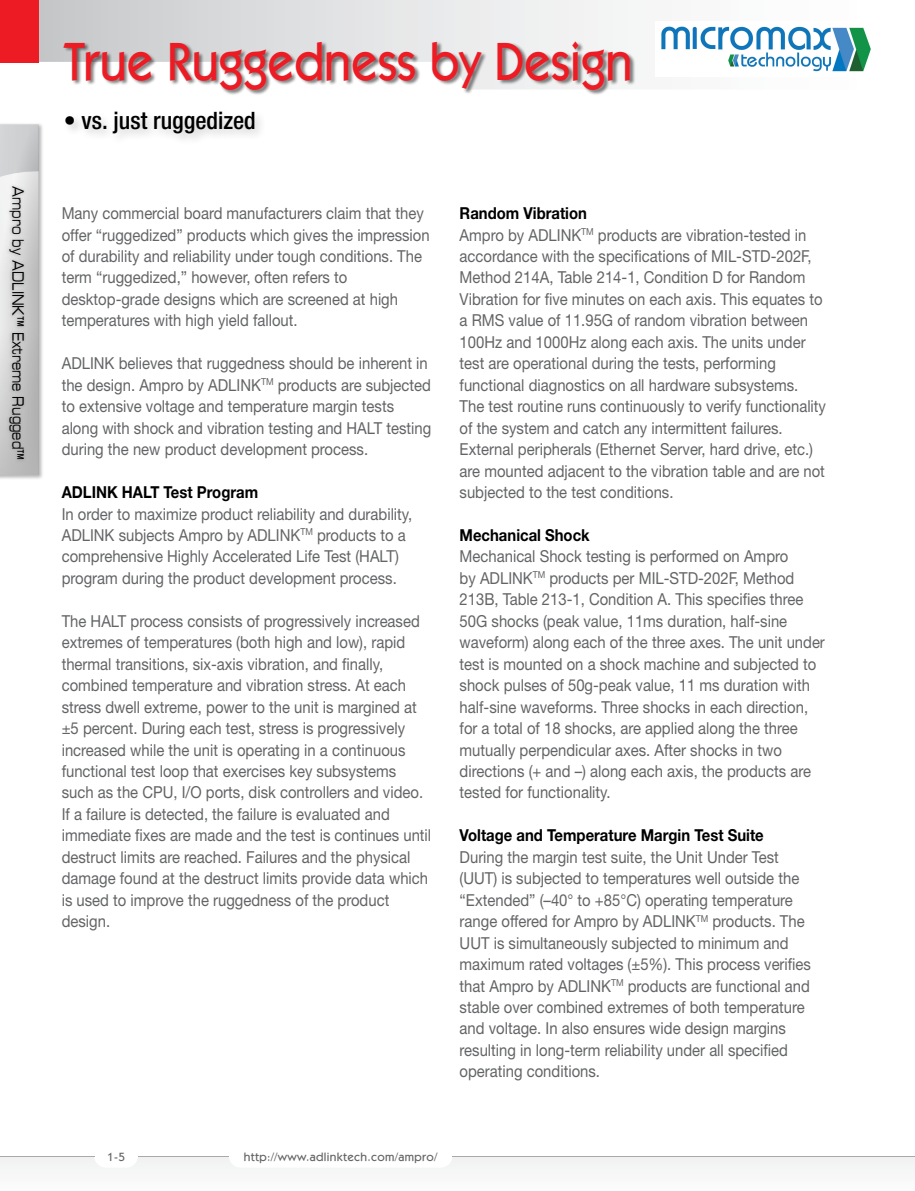
<style>
.page{position:relative;width:915px;height:1191px;background:#fff}
.page>*{position:absolute;margin:0;border:0;box-sizing:border-box;transform-origin:0 0}
.t1{font:500 54px "ITC Kabel Std";color:#ed1b23;scale:.9 1}
.t2{font:500 condensed 24px "Helvetica Neue LT Std";color:#000}
.t3{font:16.5px/21.5px "Helvetica Neue LT Std";color:#636466;scale:.9 1}
.t4{font:700 16.5px "Helvetica Neue LT Std";color:#000;scale:.9 1}
.t5{font:15.75px "Eurostile LT Std Ex 2";color:#000;scale:.68 1}
.t6{font:500 12px "ITC Kabel Std";letter-spacing:.025em;color:#636466}
.s1{font-weight:700;color:#000}
</style>
<div class="page">
<svg style="left:0;top:0;width:628px;height:63px"></svg>
<div style="left:0;top:122px;width:46px;height:360px;background:#000;opacity:.5"></div>
<svg style="left:0;top:125px;width:39px;height:350px;background:#d6d7d8"></svg>
<div style="left:5px;top:184px;width:35px;height:349px;background:#939597;opacity:.75"></div>
<hr style="left:0;top:1155px;width:94px;height:1px;background:#a7a9ac">
<hr style="left:138px;top:1155px;width:91px;height:1px;background:#a7a9ac">
<hr style="left:452px;top:1155px;width:462px;height:1px;background:#a7a9ac">
<div style="left:0;top:0;width:39px;height:62px;background:#ed1b23"></div>
<svg style="left:0;top:1156px;width:915px;height:13px"></svg>
<div style="left:63px;top:42px;width:787px;height:88px;background:#000;opacity:.5"></div>
<div style="left:62px;top:108px;width:548px;height:50px;background:#000;opacity:.2"></div>
<img style="left:655px;top:26px;width:216px;height:51px">
<p class="t5" style="left:29px;top:186px;width:404px;rotate:90deg">Ampro by ADLINK™ Extreme Rugged™</p>
<h1 class="t1" style="left:64px;top:29px;width:633px">True Ruggedness by Design</h1>
<h2 class="t2" style="left:64px;top:106px;width:193px">• vs. just ruggedized</h2>
<p class="t3" style="left:62px;top:202px;width:410px">Many commercial board manufacturers claim that they offer “ruggedized” products which gives the impression of durability and reliability under tough conditions. The term “ruggedized,” however, often refers to desktop-grade designs which are screened at high temperatures with high yield fallout.</p>
<p class="t3" style="left:62px;top:352px;width:412px">ADLINK believes that ruggedness should be inherent in the design. Ampro by ADLINK<sup>TM</sup> products are subjected to extensive voltage and temperature margin tests along with shock and vibration testing and HALT testing during the new product development process.</p>
<p class="t4" style="left:62px;top:482px;width:220px">ADLINK HALT Test Program</p>
<p class="t3" style="left:62px;top:502px;width:391px">In order to maximize product reliability and durability, ADLINK subjects Ampro by ADLINK<sup>TM</sup> products to a comprehensive Highly Accelerated Life Test (HALT) program during the product development process.</p>
<p class="t3" style="left:62px;top:610px;width:412px">The HALT process consists of progressively increased extremes of temperatures (both high and low), rapid thermal transitions, six-axis vibration, and finally, combined temperature and vibration stress. At each stress dwell extreme, power to the unit is margined at ±5 percent. During each test, stress is progressively increased while the unit is operating in a continuous functional test loop that exercises key subsystems such as the CPU, I/O ports, disk controllers and video.<br>If a failure is detected, the failure is evaluated and immediate fixes are made and the test is continues until destruct limits are reached. Failures and the physical damage found at the destruct limits provide data which is used to improve the ruggedness of the product design.</p>
<p class="t3" style="left:459px;top:202px;width:408px"><span class="s1">Random Vibration<br></span>Ampro by ADLINK<sup>TM</sup> products are vibration-tested in accordance with the specifications of MIL-STD-202F, Method 214A, Table 214-1, Condition D for Random Vibration for five minutes on each axis. This equates to a RMS value of 11.95G of random vibration between 100Hz and 1000Hz along each axis. The units under test are operational during the tests, performing functional diagnostics on all hardware subsystems.<br>The test routine runs continuously to verify functionality of the system and catch any intermittent failures.<br>External peripherals (Ethernet Server, hard drive, etc.) are mounted adjacent to the vibration table and are not subjected to the test conditions.</p>
<p class="t4" style="left:459px;top:525px;width:146px">Mechanical Shock</p>
<p class="t3" style="left:459px;top:545px;width:407px">Mechanical Shock testing is performed on Ampro<br>by ADLINK<sup>TM</sup> products per MIL-STD-202F, Method 213B, Table 213-1, Condition A. This specifies three 50G shocks (peak value, 11ms duration, half-sine waveform) along each of the three axes. The unit under test is mounted on a shock machine and subjected to shock pulses of 50g-peak value, 11 ms duration with half-sine waveforms. Three shocks in each direction, for a total of 18 shocks, are applied along the three mutually perpendicular axes. After shocks in two directions (+ and –) along each axis, the products are tested for functionality.</p>
<p class="t4" style="left:459px;top:825px;width:339px">Voltage and Temperature Margin Test Suite</p>
<p class="t3" style="left:459px;top:846px;width:392px">During the margin test suite, the Unit Under Test (UUT) is subjected to temperatures well outside the “Extended” (–40° to +85°C) operating temperature range offered for Ampro by ADLINK<sup>TM</sup> products. The UUT is simultaneously subjected to minimum and maximum rated voltages (±5%). This process verifies that Ampro by ADLINK<sup>TM</sup> products are functional and stable over combined extremes of both temperature and voltage. In also ensures wide design margins resulting in long-term reliability under all specified operating conditions.</p>
<p class="t6" style="left:107px;top:1149px;width:19px">1-5</p>
<p class="t6" style="left:244px;top:1149px;width:195px">http://www.adlinktech.com/ampro/</p>
</div>
